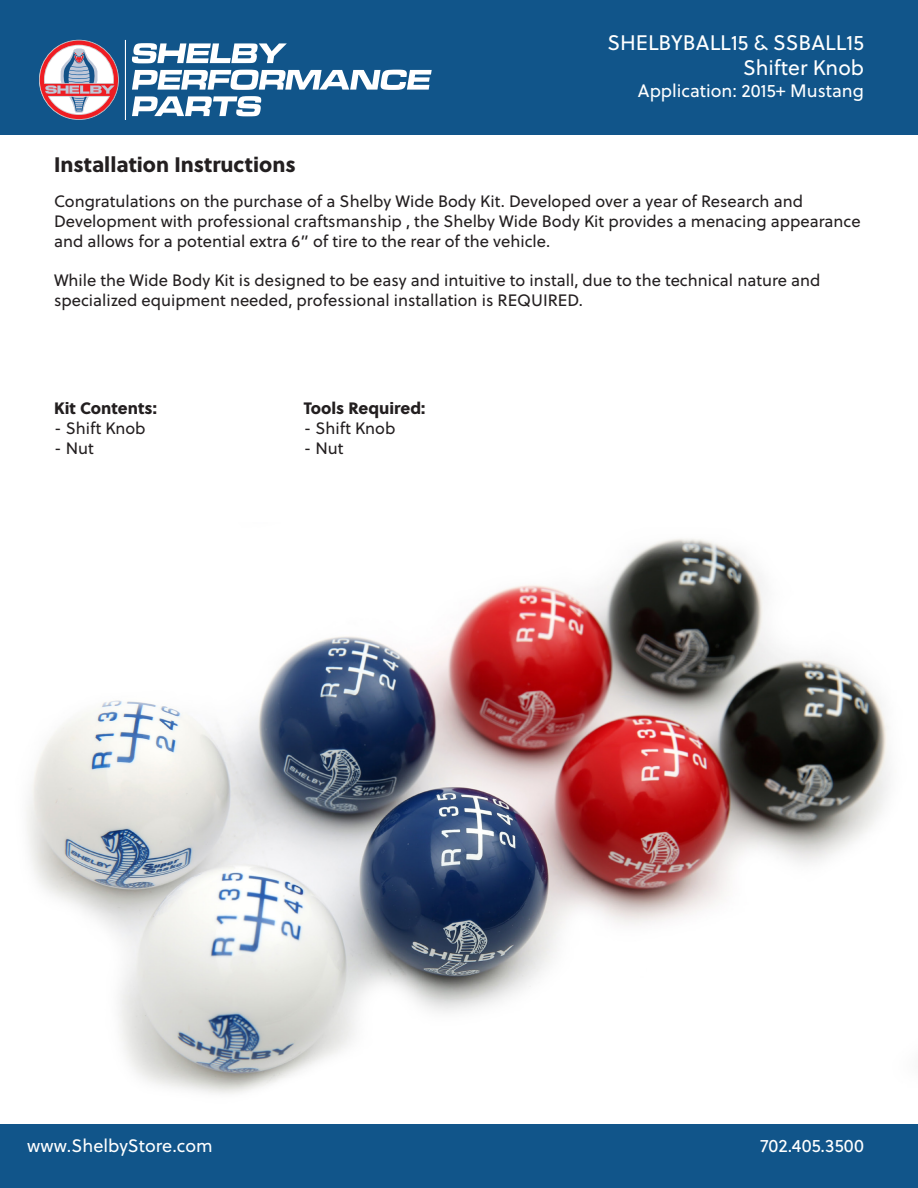
<style>
.page{position:relative;width:918px;height:1188px;background:#fff}
.page>*{position:absolute;margin:0;border:0;box-sizing:border-box;transform-origin:0 0}
.t1{font:21px "Soleil";color:#fff}
.t2{font:800 21px "Soleil";color:#231f20}
.t3{font:18px "Soleil";color:#fff}
.t4{font:16.5px/19.8px "Soleil";color:#231f20}
.t5{font:800 16.5px "Soleil";color:#231f20}
</style>
<div class="page">
<div style="left:0;top:1123px;width:918px;height:65px;background:#11558a"></div>
<div style="left:0;top:0;width:918px;height:135px;background:#11558a"></div>
<svg style="left:39px;top:40px;width:80px;height:80px"></svg>
<svg style="left:132px;top:43px;width:155px;height:20px"></svg>
<svg style="left:132px;top:70px;width:300px;height:20px"></svg>
<svg style="left:132px;top:96px;width:129px;height:20px"></svg>
<hr style="left:125px;top:40px;width:1px;height:80px;background:#fff">
<img style="left:26px;top:539px;width:864px;height:555px">
<p class="t2" style="left:54px;top:148px;width:243px">Installation Instructions</p>
<p class="t1" style="left:608px;top:27px;width:258px">SHELBYBALL15 &amp; SSBALL15</p>
<p class="t1" style="left:743px;top:53px;width:122px">Shifter Knob</p>
<p class="t3" style="left:638px;top:77px;width:228px">Application: 2015+ Mustang</p>
<p class="t4" style="left:54px;top:191px;width:808px">Congratulations on the purchase of a Shelby Wide Body Kit. Developed over a year of Research and<br>Development with professional craftsmanship , the Shelby Wide Body Kit provides a menacing appearance and allows for a potential extra 6” of tire to the rear of the vehicle.</p>
<p class="t4" style="left:54px;top:270px;width:768px">While the Wide Body Kit is designed to be easy and intuitive to install, due to the technical nature and specialized equipment needed, professional installation is REQUIRED.</p>
<p class="t5" style="left:54px;top:395px;width:104px">Kit Contents:</p>
<p class="t4" style="left:54px;top:418px;width:93px">- Shift Knob</p>
<p class="t4" style="left:54px;top:438px;width:41px">- Nut</p>
<p class="t5" style="left:304px;top:395px;width:123px">Tools Required:</p>
<p class="t4" style="left:304px;top:418px;width:93px">- Shift Knob</p>
<p class="t4" style="left:304px;top:438px;width:41px">- Nut</p>
<p class="t3" style="left:27px;top:1133px;width:187px">www.ShelbyStore.com</p>
<p class="t3" style="left:761px;top:1133px;width:105px">702.405.3500</p>
</div>
